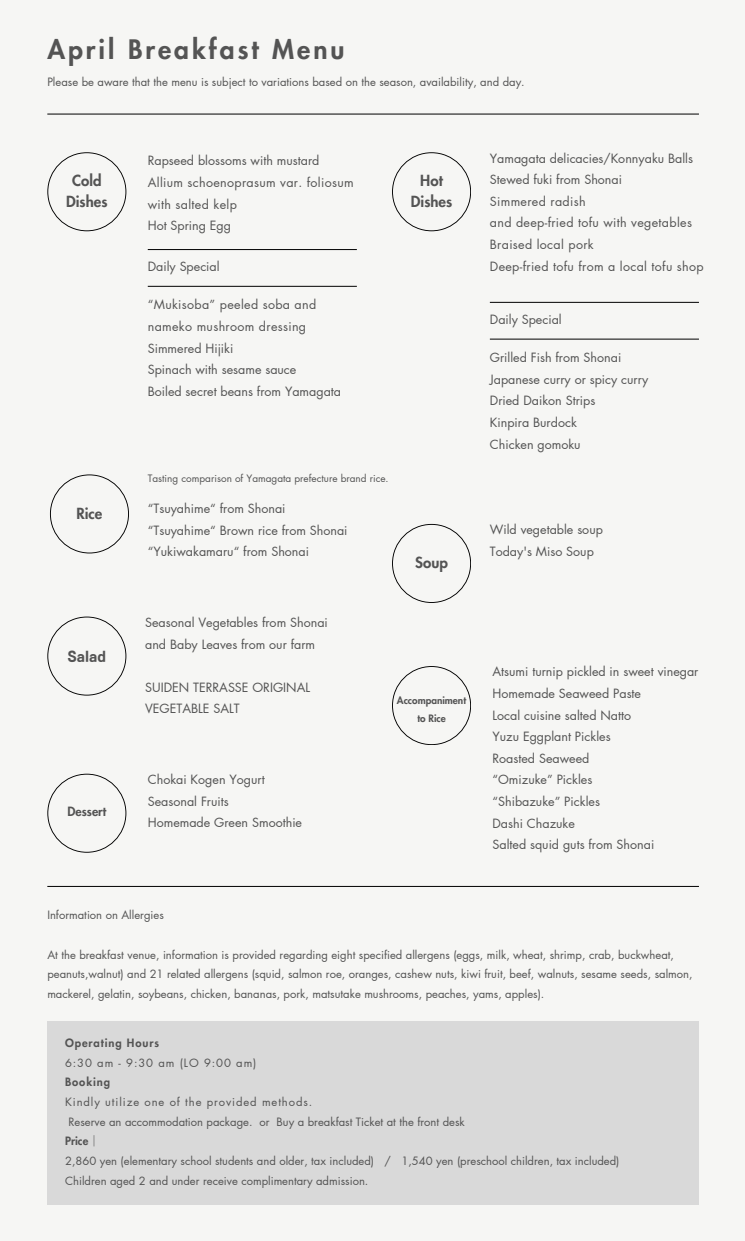
<style>
.page{position:relative;width:745px;height:1241px;background:#fff}
.page>*{position:absolute;margin:0;border:0;box-sizing:border-box;transform-origin:0 0}
.t1{font:800 26.25px "Futura LT Pro";letter-spacing:.115em;color:#545454}
.t2{font:800 15px/20.6px "Futura LT Pro";color:#545454;text-align:center}
.t3{font:15px "Motoya Gothic Std W6";color:#545454}
.t4{font:12.5px/21.5px "Futura LT Pro";color:#545454}
.t5{font:12.5px/21.5px "Futura LT Pro";letter-spacing:.025em;color:#545454}
.t6{font:800 12.5px "Futura LT Pro";color:#545454}
.t7{font:11.25px/19.8px "Futura LT Pro";color:#545454}
.t8{font:11.25px "Futura LT Pro";letter-spacing:.08em;color:#545454}
.t9{font:800 11.25px "Futura LT Pro";letter-spacing:.08em;color:#545454}
.t10{font:10px "Futura LT Pro";color:#545454}
.t11{font:800 10px "Futura LT Pro";color:#545454}
.s1{font-family:"Noto Sans CJ Ksc";font-weight:700}
</style>
<div class="page">
<div style="left:0;top:0;width:744px;height:1240px;background:#f6f6f4"></div>
<hr style="left:47px;top:114px;width:651px;height:1px;background:#000">
<hr style="left:47px;top:885px;width:651px;height:1px;background:#000">
<svg style="left:47px;top:616px;width:79px;height:79px"></svg>
<div style="left:47px;top:1021px;width:651px;height:183px;background:#d9d9d9"></div>
<svg style="left:50px;top:474px;width:79px;height:79px"></svg>
<svg style="left:392px;top:524px;width:78px;height:78px"></svg>
<svg style="left:47px;top:773px;width:79px;height:79px"></svg>
<hr style="left:148px;top:249px;width:209px;height:1px;background:#000">
<hr style="left:148px;top:286px;width:209px;height:1px;background:#000">
<svg style="left:47px;top:152px;width:79px;height:79px"></svg>
<hr style="left:489px;top:302px;width:209px;height:1px;background:#000">
<hr style="left:489px;top:338px;width:209px;height:1px;background:#000">
<svg style="left:392px;top:152px;width:78px;height:79px"></svg>
<svg style="left:392px;top:666px;width:78px;height:78px"></svg>
<h3 class="t1" style="left:47px;top:38px;width:299px">April Breakfast Menu</h3>
<h5 class="t7" style="left:47px;top:72px;width:479px">Please be aware that the menu is subject to variations based on the season, availability, and day.</h5>
<h5 class="t2" style="left:66px;top:171px;width:43px">Cold<br>Dishes</h5>
<h5 class="t2" style="left:76px;top:503px;width:27px">Rice</h5>
<h1 class="t3" style="left:67px;top:648px;width:40px">Salad</h1>
<h5 class="t6" style="left:67px;top:805px;width:40px">Dessert</h5>
<p class="t5" style="left:148px;top:150px;width:207px">Rapseed blossoms with mustard<br>Allium schoenoprasum var. foliosum with salted kelp<br>Hot Spring Egg</p>
<h5 class="t4" style="left:148px;top:256px;width:73px">Daily Special</h5>
<h2 class="t4" style="left:148px;top:294px;width:195px">“Mukisoba” peeled soba and nameko mushroom dressing<br>Simmered Hijiki<br>Spinach with sesame sauce<br>Boiled secret beans from Yamagata</h2>
<p class="t2" style="left:410px;top:171px;width:43px">Hot<br>Dishes</p>
<p class="t10" style="left:148px;top:474px;width:242px">Tasting comparison of Yamagata prefecture brand rice.</p>
<h5 class="t4" style="left:148px;top:498px;width:201px">“Tsuyahime“ from Shonai “Tsuyahime“ Brown rice from Shonai “Yukiwakamaru“ from Shonai</h5>
<p class="t2" style="left:415px;top:553px;width:34px">Soup</p>
<h6 class="t4" style="left:145px;top:612px;width:184px">Seasonal Vegetables from Shonai and Baby Leaves from our farm</h6>
<p class="t4" style="left:145px;top:677px;width:166px">SUIDEN TERRASSE ORIGINAL<br>VEGETABLE SALT</p>
<p class="t11" style="left:397px;top:695px;width:71px">Accompaniment</p>
<h5 class="t11" style="left:417px;top:713px;width:30px">to Rice</h5>
<p class="t4" style="left:148px;top:769px;width:156px">Chokai Kogen Yogurt<br>Seasonal Fruits<br>Homemade Green Smoothie</p>
<h5 class="t5" style="left:489px;top:148px;width:215px">Yamagata delicacies/Konnyaku Balls<br>Stewed fuki from Shonai<br>Simmered radish<br>and deep-fried tofu with vegetables<br>Braised local pork<br>Deep-fried tofu from a local tofu shop</h5>
<h2 class="t4" style="left:489px;top:309px;width:73px">Daily Special</h2>
<h5 class="t4" style="left:489px;top:347px;width:160px">Grilled Fish from Shonai<br>Japanese curry or spicy curry<br>Dried Daikon Strips<br>Kinpira Burdock<br>Chicken gomoku</h5>
<h5 class="t4" style="left:489px;top:519px;width:115px">Wild vegetable soup<br>Today's Miso Soup</h5>
<p class="t4" style="left:492px;top:661px;width:207px">Atsumi turnip pickled in sweet vinegar<br>Homemade Seaweed Paste<br>Local cuisine salted Natto<br>Yuzu Eggplant Pickles<br>Roasted Seaweed<br>“Omizuke” Pickles<br>“Shibazuke” Pickles<br>Dashi Chazuke<br>Salted squid guts from Shonai</p>
<h2 class="t7" style="left:47px;top:905px;width:118px">Information on Allergies</h2>
<h2 class="t7" style="left:47px;top:945px;width:646px">At the breakfast venue, information is provided regarding eight specified allergens (eggs, milk, wheat, shrimp, crab, buckwheat, peanuts,walnut) and 21 related allergens (squid, salmon roe, oranges, cashew nuts, kiwi fruit, beef, walnuts, sesame seeds, salmon, mackerel, gelatin, soybeans, chicken, bananas, pork, matsutake mushrooms, peaches, yams, apples).</h2>
<h2 class="t9" style="left:65px;top:1037px;width:95px">Operating Hours</h2>
<h2 class="t8" style="left:65px;top:1057px;width:193px">6:30 am - 9:30 am (LO 9:00 am)</h2>
<h2 class="t9" style="left:65px;top:1076px;width:47px">Booking</h2>
<h2 class="t8" style="left:65px;top:1096px;width:249px">Kindly utilize one of the provided methods.</h2>
<h2 class="t7" style="left:68px;top:1112px;width:398px">Reserve an accommodation package. or Buy a breakfast Ticket at the front desk</h2>
<h2 class="t9" style="left:65px;top:1135px;width:36px">Price<span class="s1">｜</span></h2>
<h2 class="t7" style="left:65px;top:1151px;width:556px">2,860 yen (elementary school students and older, tax included) / 1,540 yen (preschool children, tax included)</h2>
<h2 class="t7" style="left:65px;top:1171px;width:305px">Children aged 2 and under receive complimentary admission.</h2>
</div>
